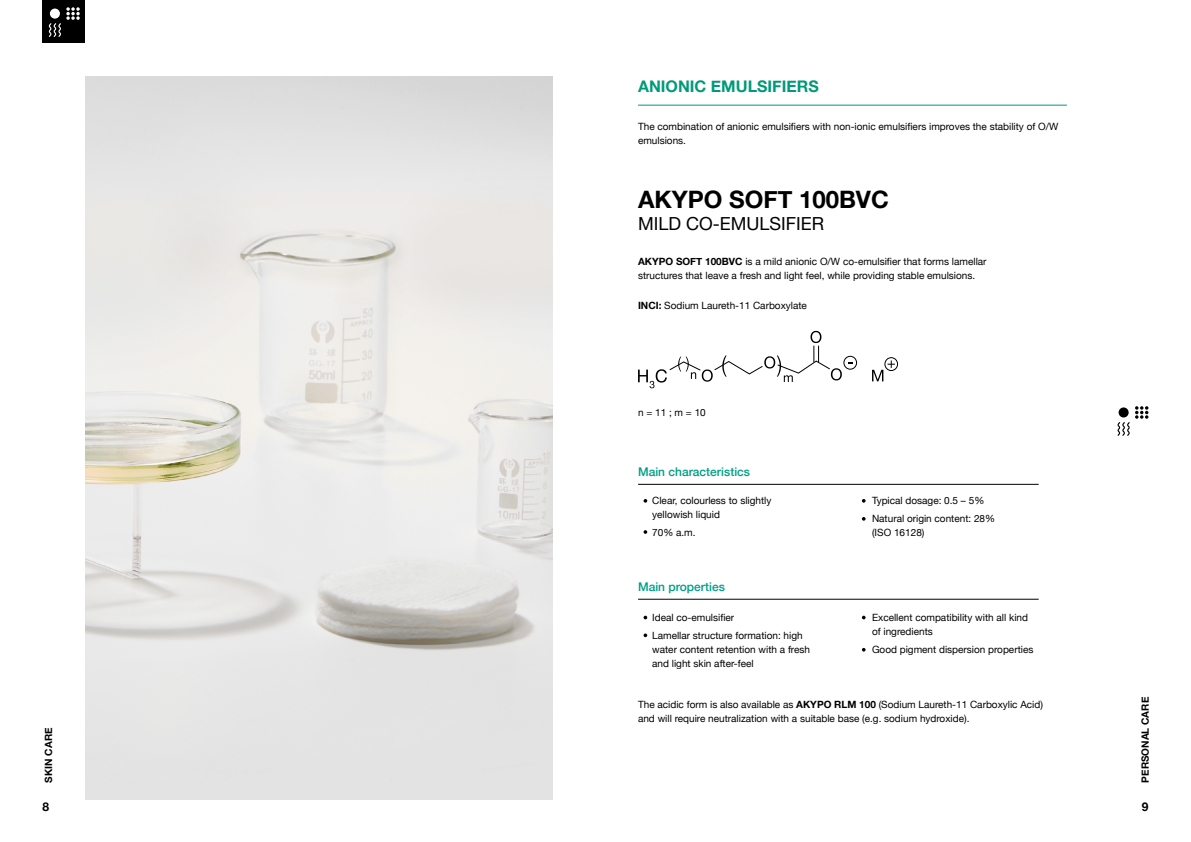
<style>
.page{position:relative;width:1191px;height:842px;background:#fff}
.page>*{position:absolute;margin:0;border:0;box-sizing:border-box;transform-origin:0 0}
.t1{font:700 24px "Helvetica Neue";color:#000}
.t2{font:18px "Helvetica Neue";color:#000}
.t3{font:700 16px "Helvetica Neue";color:#009a79}
.t4{font:500 12px "Helvetica Neue";color:#009e85}
.t5{font:700 12px "Helvetica Neue";color:#000}
.t6{font:10px/14px "Helvetica Neue";color:#000}
.t7{font:700 10px "Helvetica Neue";color:#000}
.s1{font-weight:700}
</style>
<div class="page">
<div style="left:43px;top:0;width:42px;height:43px;background:#000"></div>
<svg style="left:49px;top:7px;width:31px;height:30px"></svg>
<svg style="left:1135px;top:406px;width:13px;height:13px"></svg>
<div style="left:1118px;top:407px;width:10px;height:10px;background:#000;border-radius:50%"></div>
<svg style="left:1117px;top:422px;width:12px;height:14px"></svg>
<hr style="left:638px;top:105px;width:429px;height:1px;background:#009a79">
<svg style="left:872px;top:360px;width:23px;height:21px"></svg>
<div style="left:843px;top:356px;width:14px;height:14px;border:1px solid #000;border-radius:50%"></div>
<div style="left:884px;top:357px;width:14px;height:14px;border:1px solid #000;border-radius:50%"></div>
<svg style="left:638px;top:331px;width:204px;height:57px"></svg>
<hr style="left:638px;top:484px;width:400px;height:1px;background:#000">
<svg style="left:643px;top:499px;width:4px;height:4px"></svg>
<svg style="left:643px;top:530px;width:4px;height:4px"></svg>
<svg style="left:862px;top:499px;width:3px;height:4px"></svg>
<svg style="left:862px;top:517px;width:3px;height:4px"></svg>
<hr style="left:638px;top:599px;width:400px;height:1px;background:#000">
<svg style="left:643px;top:616px;width:4px;height:3px"></svg>
<svg style="left:643px;top:633px;width:4px;height:4px"></svg>
<svg style="left:862px;top:648px;width:3px;height:4px"></svg>
<img style="left:85px;top:77px;width:468px;height:722px">
<p class="t7" style="left:41px;top:782px;width:56px;rotate:-90deg">SKIN CARE</p>
<p class="t5" style="left:43px;top:797px;width:8px">8</p>
<h3 class="t3" style="left:638px;top:74px;width:182px">ANIONIC EMULSIFIERS</h3>
<p class="t6" style="left:638px;top:120px;width:422px">The combination of anionic emulsifiers with non-ionic emulsifiers improves the stability of O/W emulsions.</p>
<h1 class="t1" style="left:638px;top:180px;width:252px">AKYPO SOFT 100BVC</h1>
<h2 class="t2" style="left:638px;top:210px;width:188px">MILD CO-EMULSIFIER</h2>
<p class="t6" style="left:638px;top:255px;width:350px"><span class="s1">AKYPO SOFT 100BVC</span> is a mild anionic O/W co-emulsifier that forms lamellar structures that leave a fresh and light feel, while providing stable emulsions.</p>
<p class="t6" style="left:638px;top:299px;width:170px"><span class="s1">INCI:</span> Sodium Laureth-11 Carboxylate</p>
<p class="t6" style="left:638px;top:406px;width:69px">n = 11 ; m = 10</p>
<p class="t4" style="left:638px;top:462px;width:114px">Main characteristics</p>
<p class="t6" style="left:652px;top:494px;width:121px">Clear, colourless to slightly yellowish liquid</p>
<p class="t6" style="left:652px;top:526px;width:45px">70% a.m.</p>
<p class="t4" style="left:638px;top:577px;width:88px">Main properties</p>
<p class="t6" style="left:652px;top:609px;width:152px;line-height:18px">Ideal co-emulsifier<br>Lamellar structure formation: high</p>
<p class="t6" style="left:652px;top:643px;width:159px">water content retention with a fresh and light skin after-feel</p>
<p class="t6" style="left:872px;top:492px;width:125px;line-height:18px">Typical dosage: 0.5 – 5%<br>Natural origin content: 28%</p>
<p class="t6" style="left:872px;top:526px;width:54px">(ISO 16128)</p>
<p class="t6" style="left:872px;top:611px;width:157px">Excellent compatibility with all kind of ingredients</p>
<p class="t6" style="left:872px;top:643px;width:163px">Good pigment dispersion properties</p>
<p class="t6" style="left:638px;top:698px;width:406px">The acidic form is also available as <span class="s1">AKYPO RLM 100</span> (Sodium Laureth-11 Carboxylic Acid) and will require neutralization with a suitable base (e.g. sodium hydroxide).</p>
<p class="t7" style="left:1137px;top:782px;width:87px;rotate:-90deg">PERSONAL CARE</p>
<p class="t5" style="left:1141px;top:797px;width:8px">9</p>
</div>
